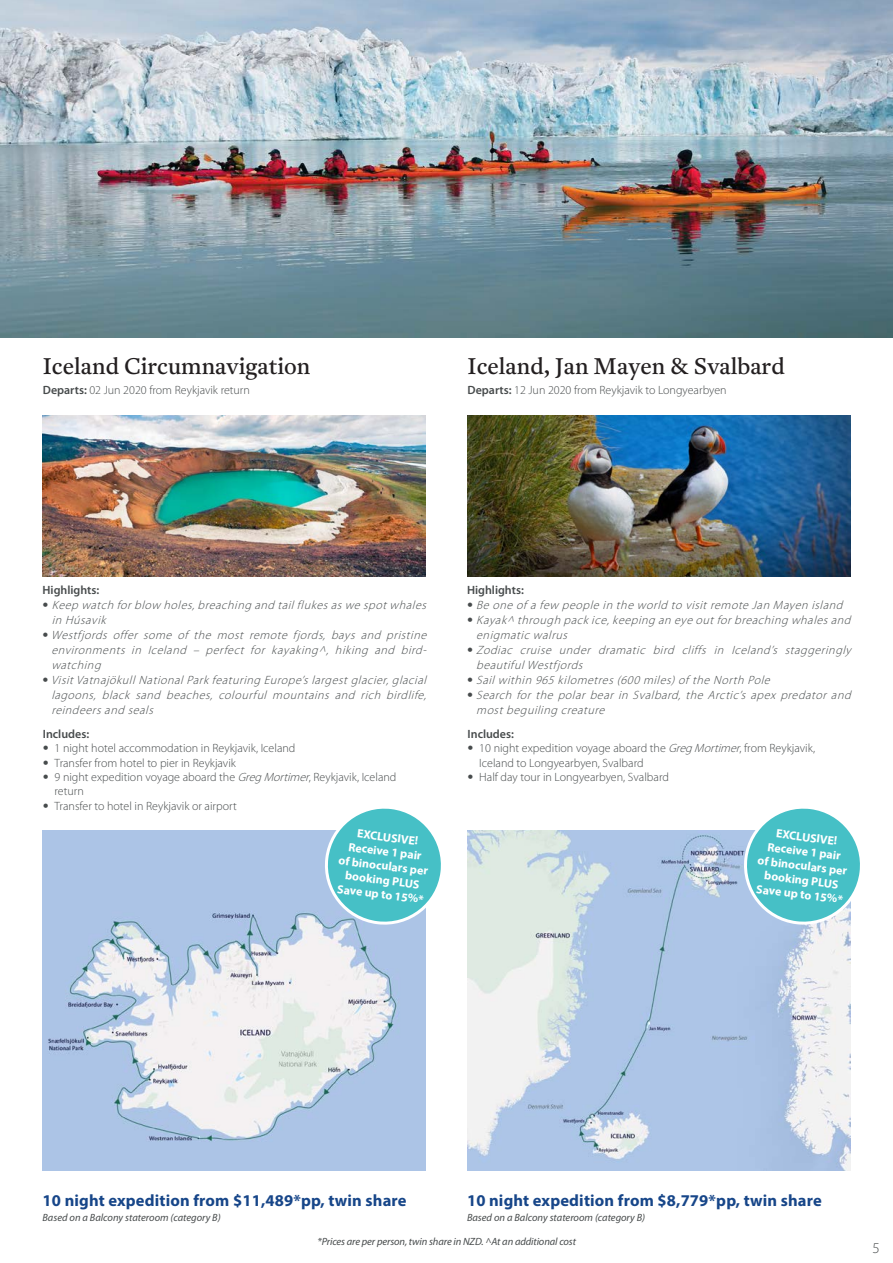
<style>
.page{position:relative;width:893px;height:1263px;background:#fff}
.page>*{position:absolute;margin:0;border:0;box-sizing:border-box;transform-origin:0 0}
.t1{font:22.5px "Antwerp";color:#231f20}
.t2{font:700 16.5px "Myriad Pro";letter-spacing:.01em;color:#174689}
.t3{font:300 15px "Myriad Pro";color:#474b4c}
.t4{font:italic 300 12px/15px "Myriad Pro";letter-spacing:.05em;color:#474b4c}
.t5{font:300 12px/14.4px "Myriad Pro";color:#474b4c}
.t6{font:700 12px/14.4px "Myriad Pro";color:#fff;text-align:center}
.t7{font:600 12px "Myriad Pro";color:#474b4c}
.t8{font:italic 10.5px "Myriad Pro";letter-spacing:-.005em;color:#474b4c}
.s1{font-weight:600}
.s2{font-family:"Helvetica Neue";font-weight:100;font-style:normal;font-stretch:condensed}
.s3{font-family:"Helvetica Neue";font-weight:100;font-stretch:condensed}
.s4{font-style:italic}
</style>
<div class="page">
<img style="left:0;top:0;width:893px;height:337px">
<img style="left:43px;top:830px;width:383px;height:340px">
<img style="left:43px;top:415px;width:383px;height:161px">
<img style="left:467px;top:415px;width:383px;height:161px">
<img style="left:467px;top:830px;width:383px;height:340px">
<svg style="left:320px;top:808px;width:121px;height:118px"></svg>
<svg style="left:739px;top:808px;width:121px;height:118px"></svg>
<h1 class="t1" style="left:43px;top:351px;width:269px">Iceland Circumnavigation</h1>
<h1 class="t1" style="left:468px;top:351px;width:319px">Iceland, Jan Mayen &amp; Svalbard</h1>
<p class="t5" style="left:43px;top:383px;width:209px"><span class="s1">Departs:</span> 02 Jun 2020 from Reykjavik return</p>
<p class="t5" style="left:468px;top:383px;width:261px"><span class="s1">Departs:</span> 12 Jun 2020 from Reykjavik to Longyearbyen</p>
<p class="t7" style="left:43px;top:583px;width:58px">Highlights:</p>
<p class="t4" style="left:52px;top:598px;width:379px;text-indent:-9px"><span class="s2">•</span> Keep watch forblow holes,breaching and tailflukesaswe spotwhales in Húsavik</p>
<p class="t4" style="left:51px;top:628px;width:380px;text-align:justify;text-indent:-9px"><span class="s2">•</span> Westfjords offer some of the most remote fjords, bays and pristine environments in Iceland – perfect for kayaking^, hiking and bird&shy;watching</p>
<p class="t4" style="left:51px;top:673px;width:380px;text-align:justify;text-indent:-9px"><span class="s2">•</span> VisitVatnajökullNationalPark featuring Europe’slargestglacier,glacial lagoons, black sand beaches, colourful mountains and rich birdlife, reindeersand seals</p>
<p class="t7" style="left:43px;top:726px;width:48px">Includes:</p>
<p class="t5" style="left:43px;top:741px;width:254px"><span class="s3">•</span> 1 night hotel accommodation in Reykjavik, Iceland</p>
<p class="t5" style="left:43px;top:755px;width:195px"><span class="s3">•</span> Transfer from hotel to pier in Reykjavik</p>
<p class="t5" style="left:55px;top:770px;width:343px;text-indent:-12px"><span class="s3">•</span> 9 night expedition voyage aboard the <span class="s4">GregMortimer</span>, Reykjavik, Iceland return</p>
<p class="t5" style="left:43px;top:799px;width:195px"><span class="s3">•</span> Transfer to hotel in Reykjavik or airport</p>
<p class="t7" style="left:467px;top:583px;width:58px">Highlights:</p>
<p class="t4" style="left:467px;top:598px;width:380px"><span class="s2">•</span> Be one of a few people in the world to visitremote Jan Mayen island</p>
<p class="t4" style="left:476px;top:613px;width:379px;text-indent:-9px"><span class="s2">•</span> Kayak^ through pack ice,keeping an eye outforbreaching whalesand enigmatic walrus</p>
<p class="t4" style="left:476px;top:643px;width:380px;text-indent:-9px"><span class="s2">•</span> Zodiac cruise under dramatic bird cliffs in Iceland’s staggeringly beautifulWestfjords</p>
<p class="t4" style="left:467px;top:673px;width:308px"><span class="s2">•</span> Sailwithin 965 kilometres(600 miles)of the North Pole</p>
<p class="t4" style="left:476px;top:688px;width:379px;text-indent:-9px"><span class="s2">•</span> Search for the polar bear in Svalbard, the Arctic’s apex predator and mostbeguiling creature</p>
<p class="t7" style="left:468px;top:726px;width:48px">Includes:</p>
<p class="t5" style="left:479px;top:741px;width:337px;text-indent:-12px"><span class="s3">•</span> 10 night expedition voyage aboard the <span class="s4">GregMortimer</span>, from Reykjavik,<br>Iceland to Longyearbyen, Svalbard</p>
<p class="t5" style="left:468px;top:770px;width:203px"><span class="s3">•</span> Half day tour in Longyearbyen, Svalbard</p>
<p class="t6" style="left:343px;top:824px;width:92px;rotate:7deg">EXCLUSIVE!<br>Receive 1 pair<br>of binoculars per booking PLUS<br>Save up to 15%*</p>
<p class="t6" style="left:762px;top:824px;width:92px;rotate:7deg">EXCLUSIVE!<br>Receive 1 pair<br>of binoculars per booking PLUS<br>Save up to 15%*</p>
<h2 class="t2" style="left:43px;top:1189px;width:366px">10 night expedition from $11,489*pp, twin share</h2>
<p class="t8" style="left:43px;top:1210px;width:180px">Based on a Balcony stateroom (category B)</p>
<h2 class="t2" style="left:467px;top:1189px;width:356px">10 night expedition from $8,779*pp, twin share</h2>
<p class="t8" style="left:467px;top:1210px;width:180px">Based on a Balcony stateroom (category B)</p>
<p class="t8" style="left:317px;top:1235px;width:260px">*Prices are per person, twin share in NZD. ^At an additional cost</p>
<p class="t3" style="left:872px;top:1239px;width:9px">5</p>
</div>
